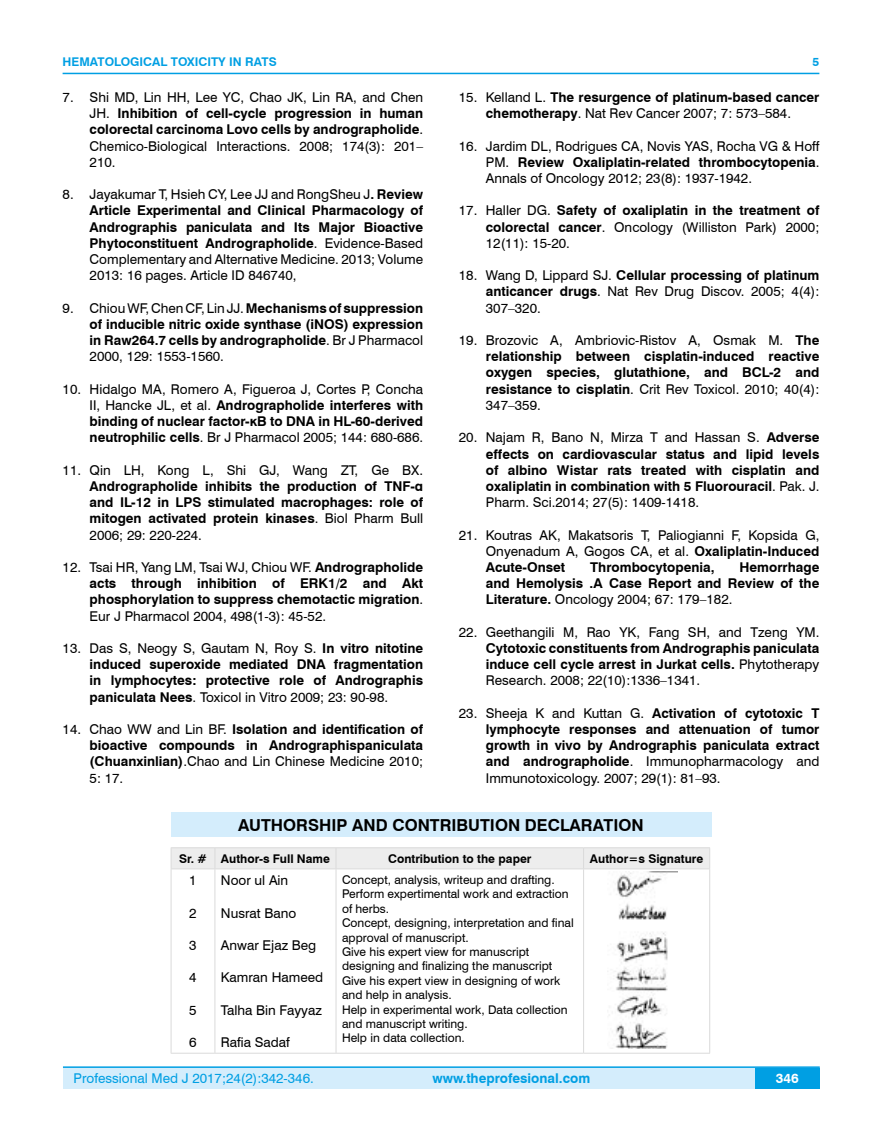
<style>
.page{position:relative;width:882px;height:1145px;background:#fff}
.page>*{position:absolute;margin:0;border:0;box-sizing:border-box;transform-origin:0 0}
.t1{font:700 16.5px "Swiss 721 BT";color:#000}
.t2{font:700 13.5px/16.2px "Swiss 721 BT";color:#000;text-align:justify}
.t3{font:13.5px/16.2px "Swiss 721 BT";color:#000;text-align:justify}
.t4{font:13.5px "Swiss 721 BT";color:#009fe3}
.t5{font:700 13.5px "Swiss 721 BT";color:#009fe3}
.t6{font:700 13.5px "Swiss 721 BT";color:#fff}
.t7{font:12px/14.4px "Swiss 721 BT";color:#000}
.t8{font:700 12px "Swiss 721 BT";color:#000}
.t9{font:700 12px "Swiss 721 BT";color:#009fe3}
.s1{font-weight:700}
.s2{font-weight:400}
</style>
<div class="page">
<div style="left:63px;top:1067px;width:756px;height:21px;background:#d4edfc"></div>
<hr style="left:63px;top:1066px;width:756px;height:2px;background:#009fe3">
<div style="left:754px;top:1068px;width:65px;height:20px;background:#009fe3"></div>
<hr style="left:63px;top:73px;width:756px;height:1px;background:#009fe3">
<div style="left:171px;top:812px;width:540px;height:24px;background:#d4edfc"></div>
<div style="left:171px;top:847px;width:539px;height:22px;background:#ededed"></div>
<hr style="left:171px;top:868px;width:44px;height:1px;background:#dadada">
<hr style="left:171px;top:869px;width:1px;height:183px;background:#dadada">
<hr style="left:215px;top:868px;width:121px;height:1px;background:#dadada">
<hr style="left:214px;top:869px;width:1px;height:183px;background:#dadada">
<hr style="left:336px;top:868px;width:247px;height:1px;background:#dadada">
<hr style="left:335px;top:869px;width:1px;height:183px;background:#dadada">
<hr style="left:583px;top:868px;width:126px;height:1px;background:#dadada">
<hr style="left:583px;top:869px;width:1px;height:183px;background:#dadada">
<hr style="left:709px;top:869px;width:1px;height:183px;background:#dadada">
<hr style="left:171px;top:1052px;width:44px;height:1px;background:#dadada">
<hr style="left:215px;top:1052px;width:121px;height:1px;background:#dadada">
<hr style="left:336px;top:1052px;width:247px;height:1px;background:#dadada">
<hr style="left:583px;top:1052px;width:126px;height:1px;background:#dadada">
<img style="left:607px;top:872px;width:70px;height:176px">
<p class="t9" style="left:63px;top:53px;width:215px">HEMATOLOGICAL TOXICITY IN RATS</p>
<p class="t3" style="left:90px;top:89px;width:335px;text-indent:-27px">7. Shi MD, Lin HH, Lee YC, Chao JK, Lin RA, and Chen JH. <span class="s1">Inhibition of cell-cycle progression in human colorectal carcinoma Lovo cells by andrographolide</span>.<br>Chemico-Biological Interactions. 2008; 174(3): 201– 210.</p>
<p class="t3" style="left:90px;top:186px;width:335px;text-indent:-27px">8. Jayakumar T, Hsieh CY, Lee JJ and RongSheu J<span class="s1">. Review Article Experimental and Clinical Pharmacology of Andrographis paniculata and Its Major Bioactive Phytoconstituent Andrographolide</span>. Evidence-Based Complementary and Alternative Medicine. 2013; Volume 2013: 16 pages. Article ID 846740,</p>
<p class="t2" style="left:90px;top:299px;width:335px;text-indent:-27px"><span class="s2">9. Chiou WF, Chen CF, Lin JJ.</span> Mechanisms of suppression of inducible nitric oxide synthase (iNOS) expression in Raw264.7 cells by andrographolide<span class="s2">. Br J Pharmacol 2000, 129: 1553-1560.</span></p>
<p class="t3" style="left:90px;top:380px;width:335px;text-indent:-27px">10. Hidalgo MA, Romero A, Figueroa J, Cortes P, Concha II, Hancke JL, et al. <span class="s1">Andrographolide interferes with binding of nuclear factor-κB to DNA in HL-60-derived neutrophilic cells</span>. Br J Pharmacol 2005; 144: 680-686.</p>
<p class="t3" style="left:63px;top:461px;width:362px">11. Qin LH, Kong L, Shi GJ, Wang ZT, Ge BX.</p>
<p class="t2" style="left:90px;top:477px;width:335px">Andrographolide inhibits the production of TNF-α and IL-12 in LPS stimulated macrophages: role of mitogen activated protein kinases<span class="s2">. Biol Pharm Bull 2006; 29: 220-224.</span></p>
<p class="t2" style="left:90px;top:558px;width:335px;text-indent:-27px"><span class="s2">12. Tsai HR, Yang LM, Tsai WJ, Chiou WF.</span> Andrographolide acts through inhibition of ERK1/2 and Akt phosphorylation to suppress chemotactic migration<span class="s2">.<br>Eur J Pharmacol 2004, 498(1-3): 45-52.</span></p>
<p class="t2" style="left:90px;top:639px;width:335px;text-indent:-27px"><span class="s2">13. Das S, Neogy S, Gautam N, Roy S.</span> In vitro nitotine induced superoxide mediated DNA fragmentation in lymphocytes: protective role of Andrographis paniculata Nees<span class="s2">. Toxicol in Vitro 2009; 23: 90-98.</span></p>
<p class="t2" style="left:90px;top:720px;width:335px;text-indent:-27px"><span class="s2">14. Chao WW and Lin BF.</span> Isolation and identification of bioactive compounds in Andrographispaniculata (Chuanxinlian)<span class="s2">.Chao and Lin Chinese Medicine 2010; 5: 17.</span></p>
<p class="t9" style="left:812px;top:53px;width:8px">5</p>
<p class="t2" style="left:458px;top:89px;width:362px;text-align:center"><span class="s2">15. Kelland L.</span> The resurgence of platinum-based cancer chemotherapy<span class="s2">. Nat Rev Cancer 2007; 7: 573–584.</span></p>
<p class="t3" style="left:485px;top:137px;width:335px;text-indent:-27px">16. Jardim DL, Rodrigues CA, Novis YAS, Rocha VG &amp; Hoff PM. <span class="s1">Review Oxaliplatin-related thrombocytopenia</span>.<br>Annals of Oncology 2012; 23(8): 1937-1942.</p>
<p class="t3" style="left:485px;top:202px;width:335px;text-indent:-27px">17. Haller DG. <span class="s1">Safety of oxaliplatin in the treatment of colorectal cancer</span>. Oncology (Williston Park) 2000; 12(11): 15-20.</p>
<p class="t3" style="left:485px;top:267px;width:335px;text-indent:-27px">18. Wang D, Lippard SJ. <span class="s1">Cellular processing of platinum anticancer drugs</span>. Nat Rev Drug Discov. 2005; 4(4):<br>307–320.</p>
<p class="t2" style="left:485px;top:332px;width:335px;text-indent:-27px"><span class="s2">19. Brozovic A, Ambriovic-Ristov A, Osmak M.</span> The relationship between cisplatin-induced reactive oxygen species, glutathione, and BCL-2 and resistance to cisplatin<span class="s2">. Crit Rev Toxicol. 2010; 40(4):<br>347–359.</span></p>
<p class="t2" style="left:485px;top:429px;width:335px;text-indent:-27px"><span class="s2">20. Najam R, Bano N, Mirza T and Hassan S.</span> Adverse effects on cardiovascular status and lipid levels of albino Wistar rats treated with cisplatin and oxaliplatin in combination with 5 Fluorouracil<span class="s2">. Pak. J.<br>Pharm. Sci.2014; 27(5): 1409-1418.</span></p>
<p class="t3" style="left:485px;top:526px;width:335px;text-indent:-27px">21. Koutras AK, Makatsoris T, Paliogianni F, Kopsida G, Onyenadum A, Gogos CA, et al. <span class="s1">Oxaliplatin-Induced Acute-Onset</span></p>
<p class="t2" style="left:485px;top:558px;width:335px;text-indent:253px">Hemorrhage and Hemolysis .A Case Report and Review of the Literature. <span class="s2">Oncology 2004; 67: 179–182.</span></p>
<p class="t3" style="left:458px;top:623px;width:362px">22. Geethangili M, Rao YK, Fang SH, and Tzeng YM.</p>
<p class="t2" style="left:485px;top:639px;width:335px">Cytotoxic constituents from Andrographis paniculata induce cell cycle arrest in Jurkat cells. <span class="s2">Phytotherapy Research. 2008; 22(10):1336–1341.</span></p>
<p class="t2" style="left:485px;top:704px;width:335px;text-indent:-27px"><span class="s2">23. Sheeja K and Kuttan G.</span> Activation of cytotoxic T lymphocyte responses and attenuation of tumor growth in vivo by Andrographis paniculata extract and andrographolide<span class="s2">. Immunopharmacology and Immunotoxicology. 2007; 29(1): 81–93.</span></p>
<p class="t2" style="left:590px;top:558px;width:126px">Thrombocytopenia,</p>
<p class="t1" style="left:238px;top:813px;width:406px">AUTHORSHIP AND CONTRIBUTION DECLARATION</p>
<p class="t8" style="left:179px;top:850px;width:152px">Sr. # Author-s Full Name</p>
<p class="t8" style="left:388px;top:850px;width:145px">Contribution to the paper</p>
<p class="t8" style="left:589px;top:850px;width:115px">Author=s Signature</p>
<p class="t3" style="left:189px;top:871px;width:9px">1</p>
<p class="t3" style="left:189px;top:904px;width:9px">2</p>
<p class="t3" style="left:189px;top:936px;width:9px">3</p>
<p class="t3" style="left:189px;top:969px;width:9px">4</p>
<p class="t3" style="left:189px;top:1001px;width:9px">5</p>
<p class="t3" style="left:189px;top:1033px;width:9px">6</p>
<p class="t7" style="left:342px;top:872px;width:233px">Concept, analysis, writeup and drafting.<br>Perform expertimental work and extraction of herbs.<br>Concept, designing, interpretation and final approval of manuscript.<br>Give his expert view for manuscript designing and finalizing the manuscript Give his expert view in designing of work and help in analysis.<br>Help in experimental work, Data collection and manuscript writing.<br>Help in data collection.</p>
<p class="t3" style="left:221px;top:871px;width:69px">Noor ul Ain</p>
<p class="t3" style="left:221px;top:904px;width:77px">Nusrat Bano</p>
<p class="t3" style="left:221px;top:936px;width:97px">Anwar Ejaz Beg</p>
<p class="t3" style="left:221px;top:969px;width:104px">Kamran Hameed</p>
<p class="t3" style="left:221px;top:1001px;width:102px">Talha Bin Fayyaz</p>
<p class="t3" style="left:221px;top:1033px;width:70px">Rafia Sadaf</p>
<p class="t4" style="left:74px;top:1069px;width:241px">Professional Med J 2017;24(2):342-346.</p>
<p class="t5" style="left:432px;top:1069px;width:159px">www.theprofesional.com</p>
<p class="t6" style="left:775px;top:1069px;width:24px">346</p>
</div>
